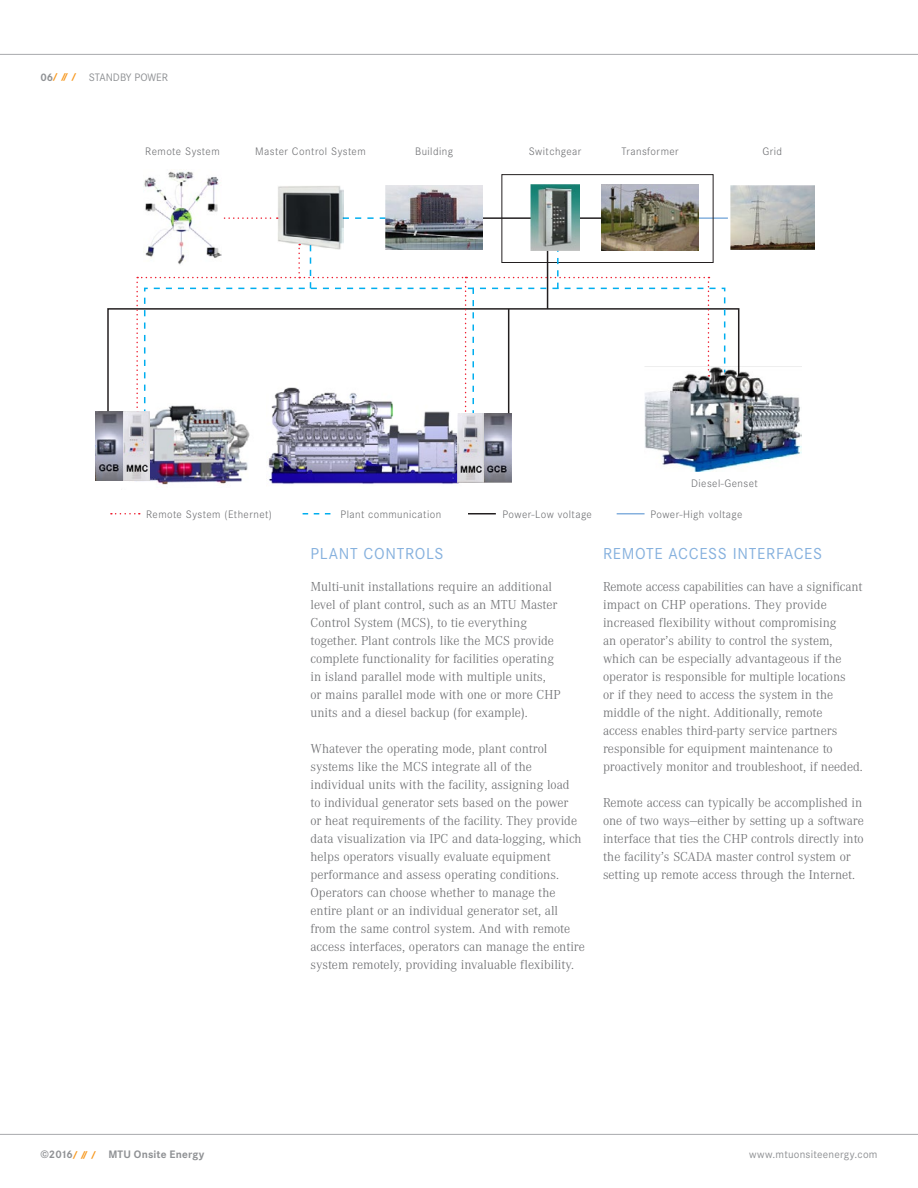
<style>
.page{position:relative;width:918px;height:1188px;background:#fff}
.page>*{position:absolute;margin:0;border:0;box-sizing:border-box;transform-origin:0 0}
.t1{font:16.5px "Corporate S";letter-spacing:.04em;color:#86b1de}
.t2{font:300 13.5px/18px "Corporate A";color:#6c6d70}
.t3{font:300 11.25px "Corporate S";letter-spacing:.04em;color:#6c6d70}
.t4{font:11.25px "Corporate S";letter-spacing:.015em;color:#8f9194}
.t5{font:700 11.25px "Corporate S";letter-spacing:.015em;color:#8f9194}
.s1{font-weight:700}
.s2{font-weight:800;font-size:8.7px;color:#f7971d}
</style>
<div class="page">
<hr style="left:0;top:54px;width:918px;height:1px;background:#a8a9ad">
<hr style="left:0;top:1134px;width:918px;height:1px;background:#a8a9ad">
<svg style="left:106px;top:308px;width:634px;height:104px"></svg>
<hr style="left:481px;top:217px;width:141px;height:2px;background:#231f20">
<hr style="left:684px;top:217px;width:44px;height:2px;background:#86b1de">
<svg style="left:223px;top:217px;width:54px;height:2px"></svg>
<svg style="left:111px;top:513px;width:29px;height:1px"></svg>
<svg style="left:303px;top:513px;width:27px;height:1px"></svg>
<svg style="left:468px;top:513px;width:28px;height:1px"></svg>
<svg style="left:617px;top:513px;width:28px;height:1px"></svg>
<svg style="left:344px;top:217px;width:42px;height:2px"></svg>
<div style="left:501px;top:174px;width:213px;height:89px;border:1px solid #231f20"></div>
<svg style="left:136px;top:244px;width:589px;height:172px"></svg>
<img style="left:122px;top:403px;width:132px;height:82px">
<img style="left:386px;top:186px;width:96px;height:63px">
<img style="left:645px;top:366px;width:157px;height:106px">
<img style="left:96px;top:412px;width:53px;height:69px">
<img style="left:467px;top:413px;width:44px;height:69px">
<img style="left:730px;top:185px;width:84px;height:65px">
<img style="left:277px;top:186px;width:67px;height:63px">
<img style="left:267px;top:382px;width:200px;height:102px">
<img style="left:530px;top:185px;width:50px;height:65px">
<img style="left:602px;top:185px;width:97px;height:65px">
<img style="left:143px;top:171px;width:79px;height:95px">
<p class="t4" style="left:40px;top:71px;width:129px"><span class="s1">06</span><span class="s2">/ // /</span> STANDBY POWER</p>
<p class="t3" style="left:145px;top:145px;width:76px">Remote System</p>
<p class="t3" style="left:255px;top:145px;width:112px">Master Control System</p>
<p class="t3" style="left:415px;top:145px;width:39px">Building</p>
<p class="t3" style="left:529px;top:145px;width:54px">Switchgear</p>
<p class="t3" style="left:622px;top:145px;width:59px">Transformer</p>
<p class="t3" style="left:762px;top:145px;width:21px">Grid</p>
<p class="t3" style="left:691px;top:477px;width:68px">Diesel-Genset</p>
<p class="t3" style="left:146px;top:508px;width:127px">Remote System (Ethernet)</p>
<p class="t3" style="left:341px;top:508px;width:102px">Plant communication</p>
<p class="t3" style="left:503px;top:508px;width:91px">Power-Low voltage</p>
<p class="t3" style="left:650px;top:508px;width:94px">Power-High voltage</p>
<p class="t1" style="left:310px;top:545px;width:134px">PLANT CONTROLS</p>
<p class="t2" style="left:310px;top:578px;width:251px">Multi-unit installations require an additional level of plant control, such as an MTU Master Control System (MCS), to tie everything together. Plant controls like the MCS provide complete functionality for facilities operating in island parallel mode with multiple units,<br>or mains parallel mode with one or more CHP units and a diesel backup (for example).</p>
<p class="t2" style="left:310px;top:740px;width:276px">Whatever the operating mode, plant control systems like the MCS integrate all of the individual units with the facility, assigning load<br>to individual generator sets based on the power<br>or heat requirements of the facility. They provide data visualization via IPC and data-logging, which helps operators visually evaluate equipment performance and assess operating conditions.<br>Operators can choose whether to manage the entire plant or an individual generator set, all from the same control system. And with remote access interfaces, operators can manage the entire system remotely, providing invaluable flexibility.</p>
<p class="t1" style="left:603px;top:545px;width:221px">REMOTE ACCESS INTERFACES</p>
<p class="t2" style="left:603px;top:578px;width:261px">Remote access capabilities can have a significant impact on CHP operations. They provide increased flexibility without compromising<br>an operator’s ability to control the system, which can be especially advantageous if the operator is responsible for multiple locations<br>or if they need to access the system in the middle of the night. Additionally, remote<br>access enables third-party service partners responsible for equipment maintenance to proactively monitor and troubleshoot, if needed.</p>
<p class="t2" style="left:603px;top:794px;width:262px">Remote access can typically be accomplished in one of two ways—either by setting up a software interface that ties the CHP controls directly into the facility’s SCADA master control system or setting up remote access through the Internet.</p>
<p class="t5" style="left:40px;top:1148px;width:165px">©2016<span class="s2">/ // /</span> MTU Onsite Energy</p>
<p class="t4" style="left:749px;top:1148px;width:130px">www.mtuonsiteenergy.com</p>
</div>
